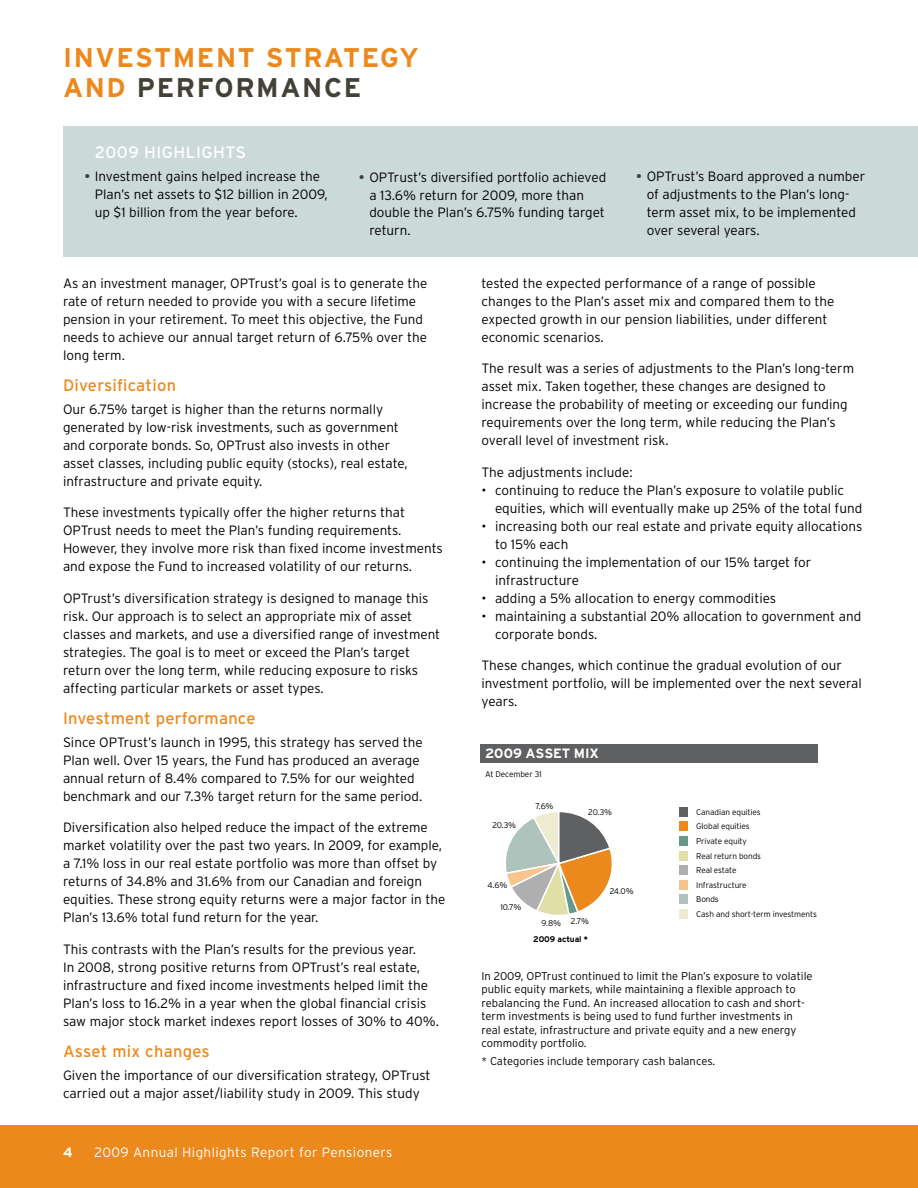
<style>
.page{position:relative;width:918px;height:1188px;background:#fff}
.page>*{position:absolute;margin:0;border:0;box-sizing:border-box;transform-origin:0 0}
.t1{font:700 27px "Interstate";color:#ec891d}
.t2{font:700 27px "Interstate";color:#434136}
.t3{font:16.5px "Interstate";letter-spacing:.015em;color:#ec891d}
.t4{font:16.5px "Interstate";letter-spacing:.03em;color:#fff}
.t5{font:300 13.5px/18px "Interstate";color:#000}
.t6{font:300 13.5px "Interstate";letter-spacing:.03em;color:#fff}
.t7{font:700 13.5px "Interstate";letter-spacing:-.01em;color:#fff}
.t8{font:300 11.25px/13.5px "Interstate";color:#000}
.t9{font:300 8.25px/14.5px "Interstate";letter-spacing:-.01em;color:#000}
.t10{font:700 8.25px "Interstate";letter-spacing:-.01em;color:#000}
.s1{color:#ec891d}
.s2{font-weight:400;color:#434136}
</style>
<div class="page">
<div style="left:0;top:1125px;width:918px;height:63px;background:#ec891d"></div>
<div style="left:63px;top:126px;width:855px;height:130px;background:#cbd9d8"></div>
<svg style="left:506px;top:812px;width:106px;height:103px"></svg>
<div style="left:679px;top:807px;width:9px;height:10px;background:#5f6062"></div>
<div style="left:679px;top:822px;width:9px;height:9px;background:#ec891d"></div>
<div style="left:679px;top:836px;width:9px;height:10px;background:#66998c"></div>
<div style="left:679px;top:851px;width:9px;height:9px;background:#e0dfa7"></div>
<div style="left:679px;top:865px;width:9px;height:10px;background:#afafb0"></div>
<div style="left:679px;top:880px;width:9px;height:9px;background:#f6c48e"></div>
<div style="left:679px;top:894px;width:9px;height:10px;background:#aec3bc"></div>
<div style="left:679px;top:909px;width:9px;height:10px;background:#edecd0"></div>
<div style="left:481px;top:744px;width:337px;height:19px;background:#5f6062"></div>
<h1 class="t1" style="left:63px;top:42px;width:32px">INVESTMENT</h1>
<h1 class="t1" style="left:266px;top:42px;width:39px">STRATEG</h1>
<h1 class="t1" style="left:400px;top:42px;width:21px">Y</h1>
<h1 class="t2" style="left:63px;top:72px;width:95px"><span class="s1">AN D</span> PERFORMANCE</h1>
<p class="t4" style="left:95px;top:143px;width:153px">2009 highlights</p>
<p class="t5" style="left:95px;top:167px;width:235px;text-indent:-11px"><span class="s2">•</span> Investment gains helped increase the<br>Plan’s net assets to $12 billion in 2009, up $1 billion from the year before.</p>
<p class="t5" style="left:369px;top:168px;width:238px;text-indent:-11px"><span class="s2">•</span> OPTrust’s diversified portfolio achieved a 13.6% return for 2009, more than double the Plan’s 6.75% funding target return.</p>
<p class="t5" style="left:647px;top:168px;width:220px;text-indent:-11px"><span class="s2">•</span> OPTrust’s Board approved a number of adjustments to the Plan’s long&shy;term asset mix, to be implemented over several years.</p>
<p class="t5" style="left:63px;top:274px;width:366px">As an investment manager, OPTrust’s goal is to generate the rate of return needed to provide you with a secure lifetime pension in your retirement. To meet this objective, the Fund needs to achieve our annual target return of 6.75% over the long term.</p>
<p class="t3" style="left:63px;top:376px;width:115px">Diversification</p>
<p class="t5" style="left:63px;top:400px;width:346px">Our 6.75% target is higher than the returns normally generated by low-risk investments, such as government and corporate bonds. So, OPTrust also invests in other asset classes, including public equity (stocks), real estate, infrastructure and private equity.</p>
<p class="t5" style="left:63px;top:503px;width:381px">These investments typically offer the higher returns that OPTrust needs to meet the Plan’s funding requirements.<br>However, they involve more risk than fixed income investments and expose the Fund to increased volatility of our returns.</p>
<p class="t5" style="left:63px;top:589px;width:379px">OPTrust’s diversification strategy is designed to manage this risk. Our approach is to select an appropriate mix of asset classes and markets, and use a diversified range of investment strategies. The goal is to meet or exceed the Plan’s target return over the long term, while reducing exposure to risks affecting particular markets or asset types.</p>
<p class="t3" style="left:63px;top:709px;width:194px">I nvestment performance</p>
<p class="t5" style="left:63px;top:733px;width:361px">Since OPTrust’s launch in 1995, this strategy has served the Plan well. Over 15 years, the Fund has produced an average annual return of 8.4% compared to 7.5% for our weighted benchmark and our 7.3% target return for the same period.</p>
<p class="t5" style="left:63px;top:818px;width:384px">Diversification also helped reduce the impact of the extreme market volatility over the past two years. In 2009, for example, a 7.1% loss in our real estate portfolio was more than offset by returns of 34.8% and 31.6% from our Canadian and foreign equities. These strong equity returns were a major factor in the Plan’s 13.6% total fund return for the year.</p>
<p class="t5" style="left:63px;top:940px;width:378px">This contrasts with the Plan’s results for the previous year.<br>In 2008, strong positive returns from OPTrust’s real estate, infrastructure and fixed income investments helped limit the Plan’s loss to 16.2% in a year when the global financial crisis saw major stock market indexes report losses of 30% to 40%.</p>
<p class="t3" style="left:63px;top:1042px;width:148px">Asset mix changes</p>
<p class="t5" style="left:63px;top:1066px;width:369px">Given the importance of our diversification strategy, OPTrust carried out a major asset/liability study in 2009. This study</p>
<p class="t7" style="left:63px;top:1145px;width:11px">4</p>
<p class="t6" style="left:94px;top:1145px;width:299px">2009 Annual Highlights Report for Pensioners</p>
<p class="t5" style="left:482px;top:274px;width:355px">tested the expected performance of a range of possible changes to the Plan’s asset mix and compared them to the expected growth in our pension liabilities, under different economic scenarios.</p>
<p class="t5" style="left:482px;top:359px;width:374px">The result was a series of adjustments to the Plan’s long-term asset mix. Taken together, these changes are designed to increase the probability of meeting or exceeding our funding requirements over the long term, while reducing the Plan’s overall level of investment risk.</p>
<p class="t5" style="left:482px;top:463px;width:153px">The adjustments include:</p>
<p class="t5" style="left:495px;top:481px;width:369px;text-indent:-14px">• continuing to reduce the Plan’s exposure to volatile public equities, which will eventually make up 25% of the total fund</p>
<p class="t5" style="left:495px;top:517px;width:369px;text-indent:-14px">• increasing both our real estate and private equity allocations to 15% each</p>
<p class="t5" style="left:495px;top:553px;width:318px;text-indent:-14px">• continuing the implementation of our 15% target for infrastructure</p>
<p class="t5" style="left:482px;top:589px;width:296px">• adding a 5% allocation to energy commodities</p>
<p class="t5" style="left:495px;top:607px;width:368px;text-indent:-14px">• maintaining a substantial 20% allocation to government and corporate bonds.</p>
<p class="t5" style="left:482px;top:656px;width:382px">These changes, which continue the gradual evolution of our investment portfolio, will be implemented over the next several years.</p>
<p class="t7" style="left:485px;top:746px;width:115px">2009 ASSET MIX</p>
<p class="t9" style="left:485px;top:767px;width:58px">At December 31</p>
<p class="t9" style="left:492px;top:818px;width:25px">20.3%</p>
<p class="t9" style="left:535px;top:798px;width:20px">7.6%</p>
<p class="t9" style="left:488px;top:878px;width:21px">4.6%</p>
<p class="t9" style="left:500px;top:900px;width:23px">10.7%</p>
<p class="t9" style="left:588px;top:805px;width:25px">20.3%</p>
<p class="t9" style="left:610px;top:884px;width:25px">24.0%</p>
<p class="t9" style="left:542px;top:915px;width:49px">9.8% 2.7%</p>
<p class="t10" style="left:533px;top:935px;width:56px">2009 ACTUAL *</p>
<p class="t9" style="left:696px;top:805px;width:66px">Canadian equities</p>
<p class="t9" style="left:696px;top:819px;width:122px">Global equities<br>Private equity<br>Real return bonds<br>Real estate<br>Infrastructure<br>Bonds<br>Cash and short-term investments</p>
<p class="t8" style="left:482px;top:969px;width:333px">In 2009, OPTrust continued to limit the Plan’s exposure to volatile public equity markets, while maintaining a flexible approach to rebalancing the Fund. An increased allocation to cash and short&shy;term investments is being used to fund further investments in real estate, infrastructure and private equity and a new energy commodity portfolio.</p>
<p class="t8" style="left:482px;top:1055px;width:235px">* Categories include temporary cash balances.</p>
</div>
